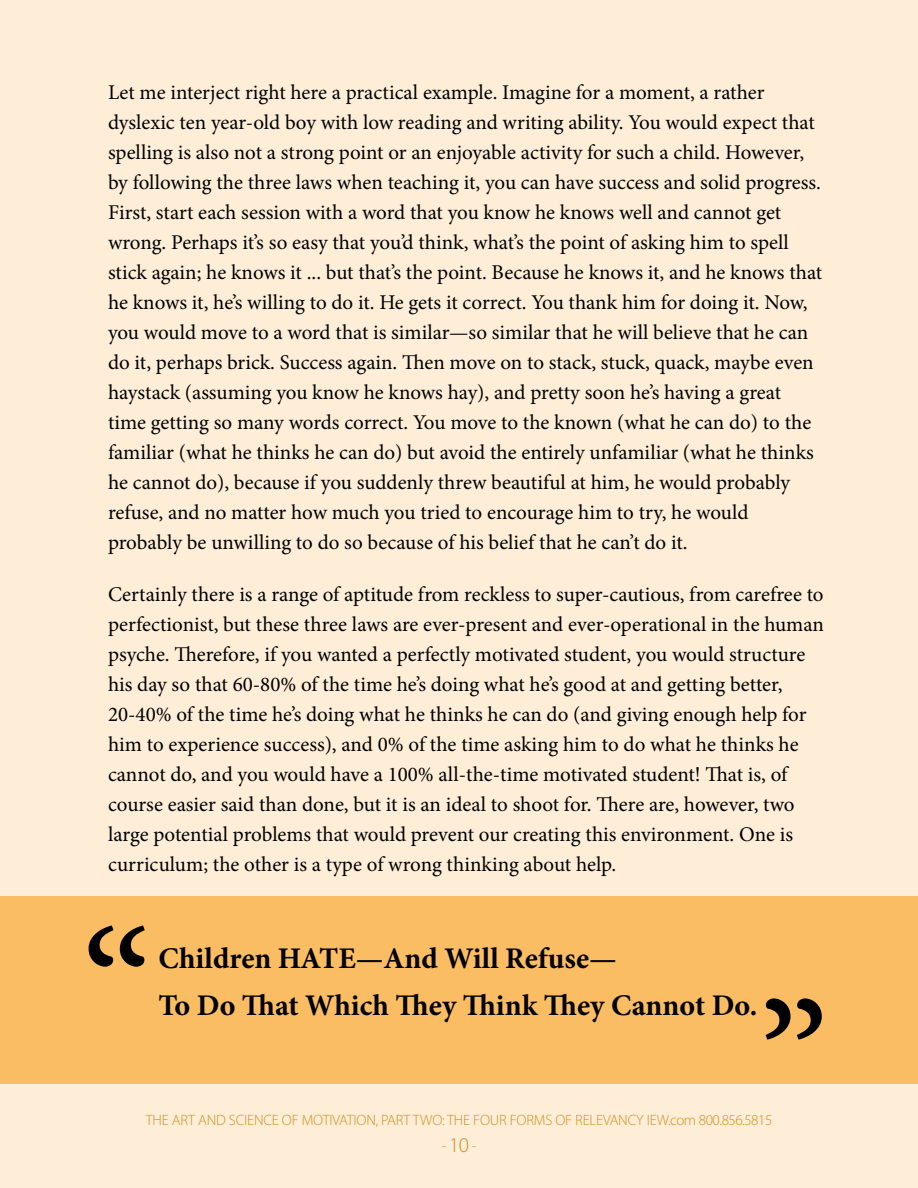
<style>
.page{position:relative;width:918px;height:1188px;background:#feeed7}
.page>*{position:absolute;margin:0;border:0;box-sizing:border-box;transform-origin:0 0}
.t1{font:178.5px "Minion Pro";color:#000}
.t2{font:700 30px/46.5px "Minion Pro";color:#000}
.t3{font:21px/30px "Minion Pro";letter-spacing:-.005em;color:#000}
.t4{font:300 15px "Myriad Pro";letter-spacing:-.01em;color:#ce8d1f}
.s1{font-size:21px}
</style>
<div class="page">
<div style="left:0;top:896px;width:918px;height:188px;background:#fbbd64"></div>
<p class="t3" style="left:108px;top:77px;width:716px">Let me interject right here a practical example. Imagine for a moment, a rather dyslexic ten year-old boy with low reading and writing ability. You would expect that spelling is also not a strong point or an enjoyable activity for such a child. However, by following the three laws when teaching it, you can have success and solid progress.<br>First, start each session with a word that you know he knows well and cannot get wrong. Perhaps it’s so easy that you’d think, what’s the point of asking him to spell stick again; he knows it ... but that’s the point. Because he knows it, and he knows that he knows it, he’s willing to do it. He gets it correct. You thank him for doing it. Now, you would move to a word that is similar—so similar that he will believe that he can do it, perhaps brick. Success again. Then move on to stack, stuck, quack, maybe even haystack (assuming you know he knows hay), and pretty soon he’s having a great time getting so many words correct. You move to the known (what he can do) to the familiar (what he thinks he can do) but avoid the entirely unfamiliar (what he thinks he cannot do), because if you suddenly threw beautiful at him, he would probably refuse, and no matter how much you tried to encourage him to try, he would probably be unwilling to do so because of his belief that he can’t do it.</p>
<p class="t3" style="left:108px;top:580px;width:717px">Certainly there is a range of aptitude from reckless to super-cautious, from carefree to perfectionist, but these three laws are ever-present and ever-operational in the human psyche. Therefore, if you wanted a perfectly motivated student, you would structure his day so that 60-80% of the time he’s doing what he’s good at and getting better, 20-40% of the time he’s doing what he thinks he can do (and giving enough help for him to experience success), and 0% of the time asking him to do what he thinks he cannot do, and you would have a 100% all-the-time motivated student! That is, of course easier said than done, but it is an ideal to shoot for. There are, however, two large potential problems that would prevent our creating this environment. One is curriculum; the other is a type of wrong thinking about help.</p>
<h1 class="t1" style="left:81px;top:877px;width:73px">“</h1>
<h2 class="t2" style="left:158px;top:935px;width:600px">Children HATE—And Will Refuse—<br>To Do That Which They Think They Cannot Do.</h2>
<h1 class="t1" style="left:829px;top:1088px;width:73px;rotate:-180deg">“</h1>
<p class="t4" style="left:146px;top:1111px;width:628px">THE ART AND SCIENCE OF MOTIVATION, PART TWO: THE FOUR FORMS OF RELEVANCY IEW.com 800.856.5815</p>
<p class="t4" style="left:442px;top:1138px;width:36px">- <span class="s1">10</span> -</p>
</div>
